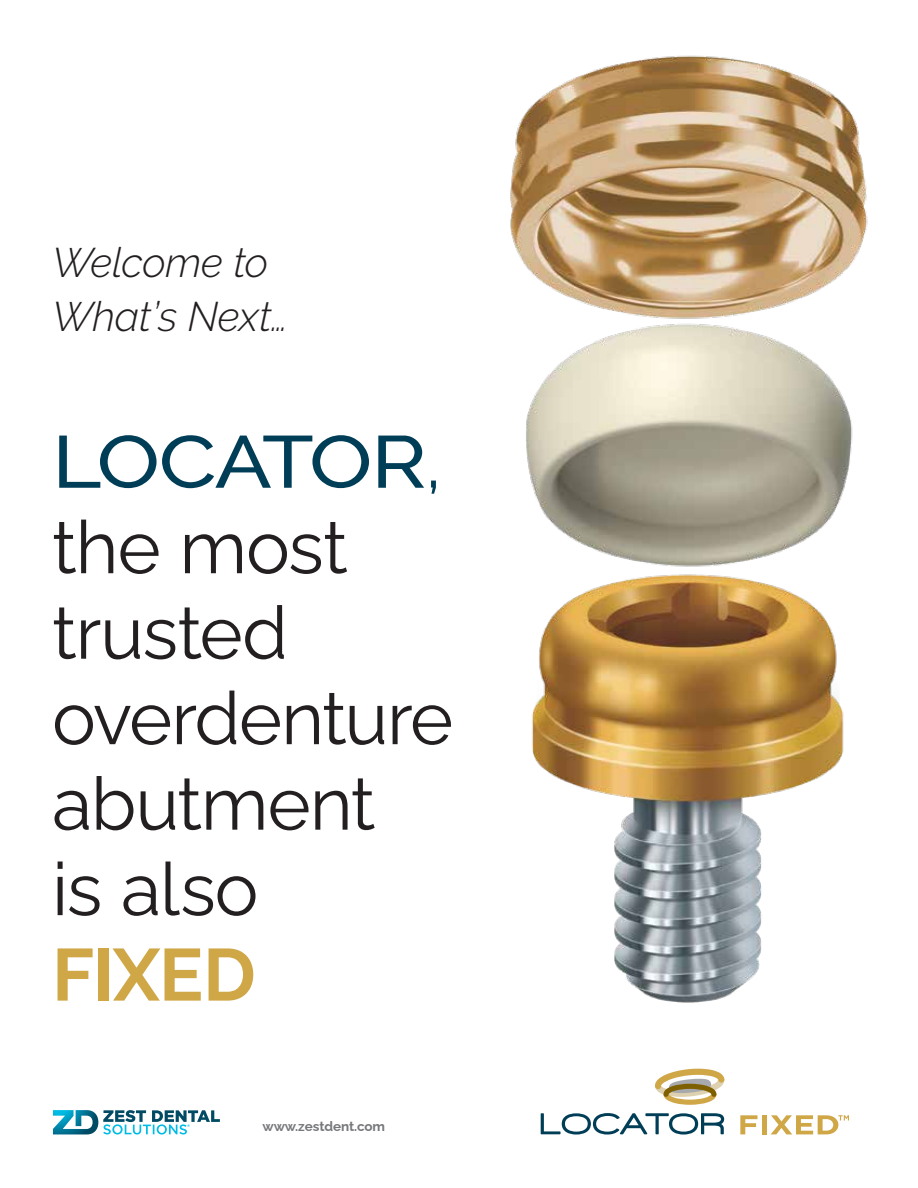
<style>
.page{position:relative;width:918px;height:1188px;background:#fff}
.page>*{position:absolute;margin:0;border:0;box-sizing:border-box;transform-origin:0 0}
.t1{font:73.5px/85.5px "Raleway";letter-spacing:-.015em;color:#231f20}
.t2{font:700 73.5px "Raleway";letter-spacing:-.015em;color:#d0a747}
.t3{font:italic 300 41.25px/54px "Raleway";letter-spacing:-.015em;color:#231f20}
.t4{font:700 13.5px "Raleway";letter-spacing:-.005em;color:#77787b}
.s1{font-weight:500;color:#003d57}
.s2{color:#003d57}
</style>
<div class="page">
<svg style="left:655px;top:1069px;width:70px;height:36px"></svg>
<svg style="left:740px;top:1115px;width:17px;height:19px"></svg>
<div style="left:762px;top:1115px;width:5px;height:19px;background:#d0a747"></div>
<svg style="left:541px;top:1113px;width:183px;height:22px"></svg>
<svg style="left:771px;top:1115px;width:78px;height:19px"></svg>
<img style="left:510px;top:55px;width:358px;height:247px">
<img style="left:526px;top:302px;width:327px;height:251px">
<img style="left:532px;top:553px;width:312px;height:450px">
<svg style="left:53px;top:1110px;width:167px;height:25px"></svg>
<p class="t3" style="left:52px;top:235px;width:238px">Welcome to<br>What’s Next…</p>
<p class="t1" style="left:52px;top:411px;width:403px"><span class="s1">LOCATOR</span><span class="s2">, </span>the most trusted overdenture abutment<br>is also</p>
<p class="t2" style="left:52px;top:916px;width:205px">FIXED</p>
<p class="t4" style="left:262px;top:1116px;width:124px">www.zestdent.com</p>
</div>
